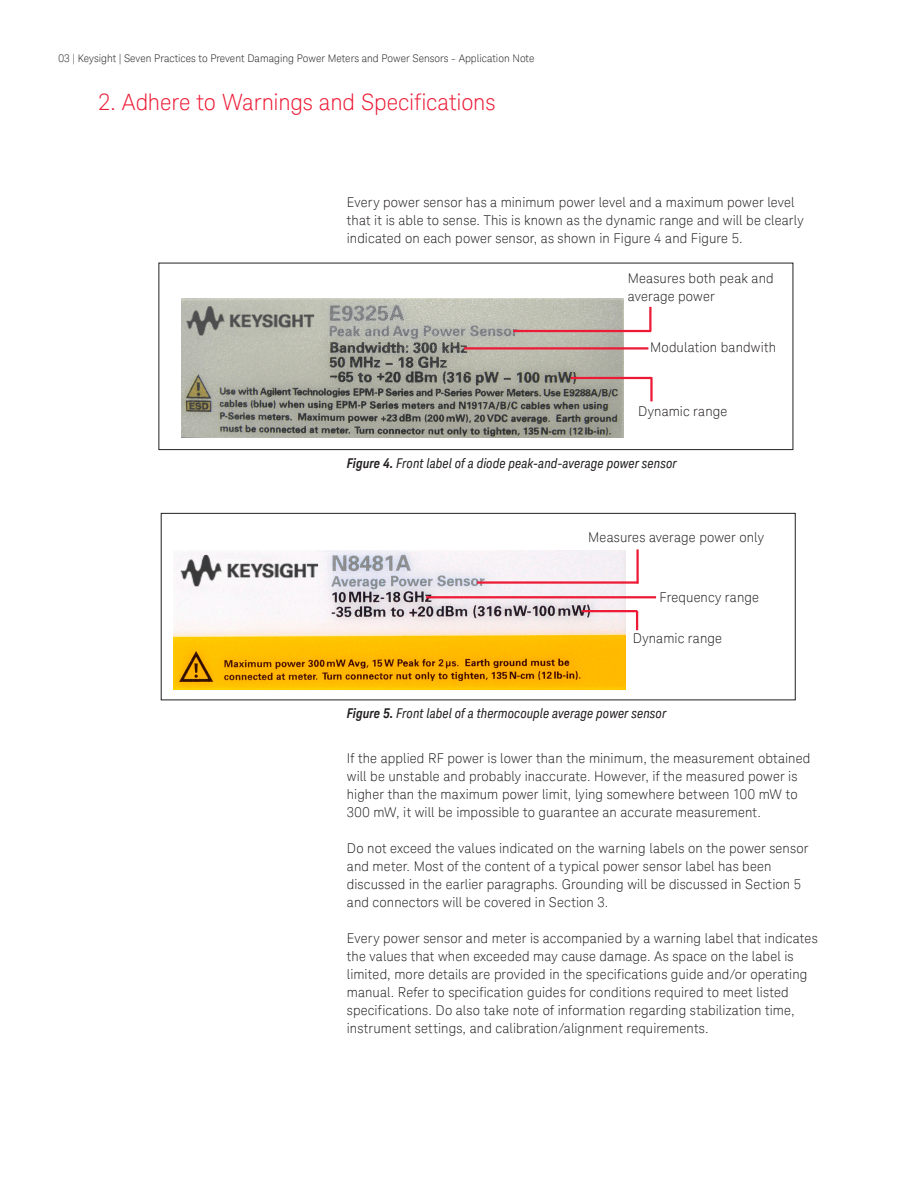
<style>
.page{position:relative;width:918px;height:1188px;background:#fff}
.page>*{position:absolute;margin:0;border:0;box-sizing:border-box;transform-origin:0 0}
.K_Heading_1{font:300 22.5px "Keysight Sans";letter-spacing:-.01em;color:#ed1a36}
.K_Body_Text{font:300 13.5px/18px "Keysight Sans";letter-spacing:.01em;color:#231f20}
.K_Bullets_-_Level_2{font:italic 13.5px "Keysight Sans Condensed";letter-spacing:.01em;color:#231f20}
.t1{font:300 10.5px "Keysight Sans";color:#231f20}
.s1{font-weight:700}
</style>
<div class="page">
<div style="left:161px;top:513px;width:635px;height:187px;border:1px solid #231f20"></div>
<img style="left:174px;top:550px;width:452px;height:139px">
<hr style="left:477px;top:581px;width:161px;height:3px;background:#ed1a36">
<hr style="left:426px;top:596px;width:230px;height:2px;background:#ed1a36">
<hr style="left:636px;top:549px;width:3px;height:34px;background:#ed1a36">
<img style="left:181px;top:299px;width:443px;height:138px">
<hr style="left:513px;top:330px;width:138px;height:2px;background:#ed1a36">
<hr style="left:464px;top:347px;width:184px;height:3px;background:#ed1a36">
<hr style="left:649px;top:307px;width:3px;height:24px;background:#ed1a36">
<hr style="left:582px;top:610px;width:55px;height:2px;background:#ed1a36">
<div style="left:158px;top:263px;width:635px;height:187px;border:1px solid #231f20"></div>
<svg style="left:636px;top:611px;width:2px;height:19px"></svg>
<hr style="left:571px;top:377px;width:81px;height:2px;background:#ed1a36">
<hr style="left:650px;top:377px;width:3px;height:24px;background:#ed1a36">
<p class="t1" style="left:59px;top:52px;width:477px">03 | Keysight | Seven Practices to Prevent Damaging Power Meters and Power Sensors - Application Note</p>
<p class="K_Heading_1" style="left:98px;top:89px;width:399px">2. Adhere to Warnings and Specifications</p>
<p class="K_Body_Text" style="left:347px;top:194px;width:458px">Every power sensor has a minimum power level and a maximum power level that it is able to sense. This is known as the dynamic range and will be clearly indicated on each power sensor, as shown in Figure 4 and Figure 5.</p>
<p class="K_Body_Text" style="left:628px;top:269px;width:147px">Measures both peak and average power</p>
<p class="K_Body_Text" style="left:650px;top:338px;width:127px">Modulation bandwith</p>
<p class="K_Body_Text" style="left:638px;top:402px;width:91px">Dynamic range</p>
<p class="K_Bullets_-_Level_2" style="left:347px;top:456px;width:331px"><span class="s1">Figure 4.</span> Front label of a diode peak-and-average power sensor</p>
<p class="K_Body_Text" style="left:588px;top:528px;width:177px">Measures average power only</p>
<p class="K_Body_Text" style="left:659px;top:589px;width:101px">Frequency range</p>
<p class="K_Body_Text" style="left:633px;top:629px;width:91px">Dynamic range</p>
<p class="K_Bullets_-_Level_2" style="left:347px;top:705px;width:321px"><span class="s1">Figure 5.</span> Front label of a thermocouple average power sensor</p>
<p class="K_Body_Text" style="left:347px;top:749px;width:465px">If the applied RF power is lower than the minimum, the measurement obtained will be unstable and probably inaccurate. However, if the measured power is higher than the maximum power limit, lying somewhere between 100 mW to 300 mW, it will be impossible to guarantee an accurate measurement.</p>
<p class="K_Body_Text" style="left:347px;top:839px;width:463px">Do not exceed the values indicated on the warning labels on the power sensor and meter. Most of the content of a typical power sensor label has been discussed in the earlier paragraphs. Grounding will be discussed in Section 5 and connectors will be covered in Section 3.</p>
<p class="K_Body_Text" style="left:347px;top:929px;width:472px">Every power sensor and meter is accompanied by a warning label that indicates the values that when exceeded may cause damage. As space on the label is limited, more details are provided in the specifications guide and/or operating manual. Refer to specification guides for conditions required to meet listed specifications. Do also take note of information regarding stabilization time, instrument settings, and calibration/alignment requirements.</p>
</div>
